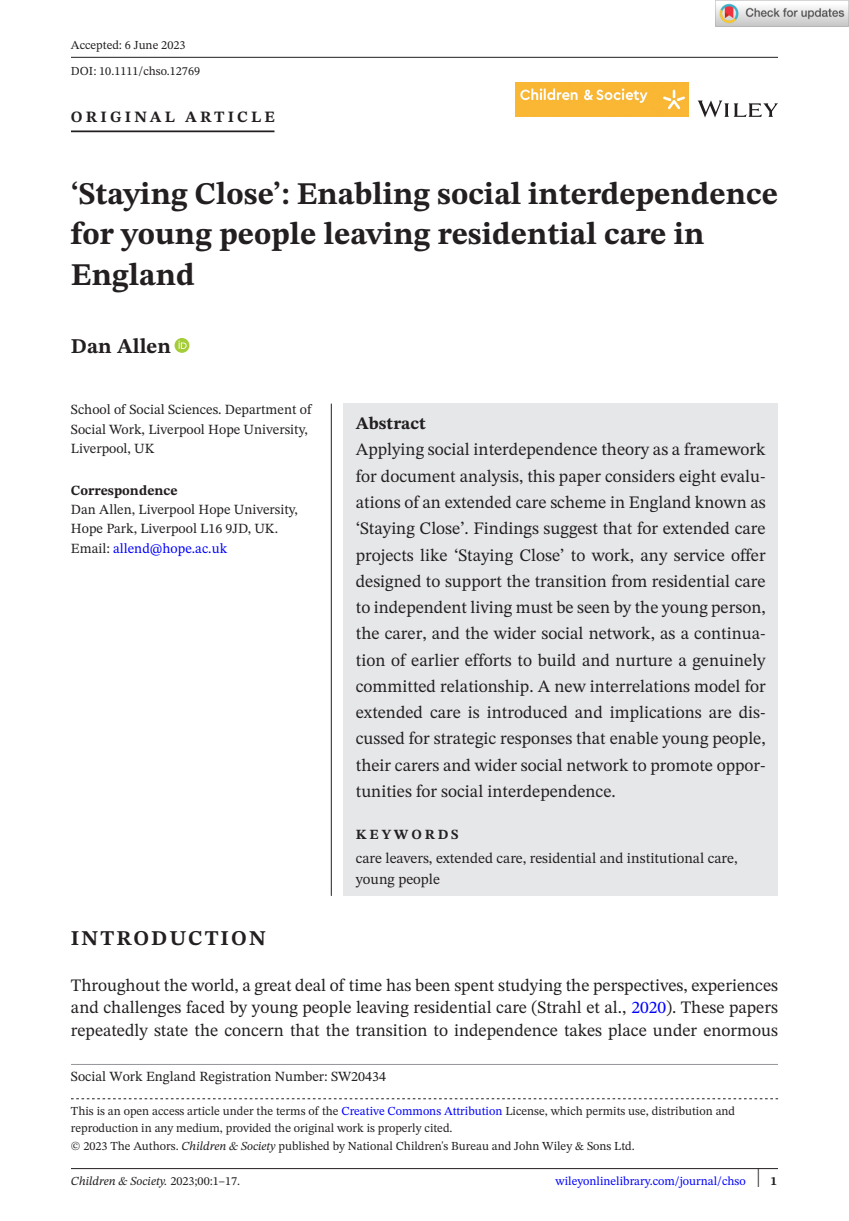
<style>
.page{position:relative;width:849px;height:1221px;background:#fff}
.page>*{position:absolute;margin:0;border:0;box-sizing:border-box;transform-origin:0 0}
.t1{font:700 31.5px/40.2px "STIX Two Text";color:#231f20}
.t2{font:700 21px "STIX Two Text";letter-spacing:.1em;color:#231f20}
.t3{font:700 21px "STIX Two Text";color:#231f20}
.t4{font:17.5px/26.2px "STIX Two Text";color:#231f20;text-align:justify}
.t5{font:700 17.5px "STIX Two Text";color:#231f20}
.t6{font:700 15.75px "STIX Two Text";letter-spacing:.2em;color:#231f20}
.t7{font:14.88px/20.1px "STIX Two Text";color:#231f20}
.t8{font:14px/19.2px "STIX Two Text";color:#231f20}
.t9{font:700 14px "STIX Two Text";color:#231f20}
.t10{font:700 14px "STIX Two Text";letter-spacing:.2em;color:#231f20}
.t11{font:12.25px/17.5px "STIX Two Text";color:#231f20}
.t12{font:12.25px "STIX Two Text";color:#00f}
.t13{font:italic 12.25px "STIX Two Text";color:#231f20}
.s1{color:#00f}
.s2{font-style:italic}
.s3{font-style:normal}
.s4{font-size:25.72px;color:#231f20}
.s5{font-weight:700;color:#231f20}
</style>
<div class="page">
<hr style="left:71px;top:1168px;width:706px;height:1px;background:#231f20">
<svg style="left:697px;top:100px;width:80px;height:17px"></svg>
<img style="left:515px;top:82px;width:173px;height:35px">
<hr style="left:71px;top:130px;width:203px;height:2px;background:#231f20">
<svg style="left:174px;top:338px;width:15px;height:15px"></svg>
<svg style="left:178px;top:340px;width:8px;height:9px"></svg>
<hr style="left:71px;top:57px;width:706px;height:1px;background:#231f20">
<svg style="left:71px;top:1098px;width:706px;height:1px"></svg>
<hr style="left:71px;top:1063px;width:706px;height:1px;background:#939598">
<div style="left:343px;top:403px;width:434px;height:492px;background:#e6e7e9"></div>
<hr style="left:331px;top:403px;width:1px;height:492px;background:#231f20">
<img style="left:715px;top:0;width:133px;height:26px">
<p class="t11" style="left:71px;top:32px;width:131px;line-height:25.6px">Accepted: 6 June 2023<br>DOI: 10.1111/chso.12769</p>
<p class="t6" style="left:71px;top:105px;width:205px">ORIGINAL ARTICLE</p>
<h1 class="t1" style="left:71px;top:174px;width:708px">‘Staying Close’: Enabling social interdependence for young people leaving residential care in<br>England</h1>
<p class="t3" style="left:71px;top:331px;width:101px">Dan Allen</p>
<p class="t8" style="left:71px;top:400px;width:242px">School of Social Sciences. Department of<br>Social Work, Liverpool Hope University,<br>Liverpool, UK</p>
<p class="t9" style="left:71px;top:480px;width:108px">Correspondence</p>
<p class="t8" style="left:71px;top:499px;width:228px">Dan Allen, Liverpool Hope University,<br>Hope Park, Liverpool L16 9JD, UK.<br>Email: <span class="s1">allend@hope.ac.uk</span></p>
<p class="t5" style="left:356px;top:411px;width:71px">Abstract</p>
<p class="t4" style="left:356px;top:436px;width:411px">Applying social interdependence theory as a framework for document analysis, this paper considers eight evalu&shy;ations of an extended care scheme in England known as ‘Staying Close’. Findings suggest that for extended care projects like ‘Staying Close’ to work, any service offer designed to support the transition from residential care to independent living must be seen by the young person, the carer, and the wider social network, as a continua&shy;tion of earlier efforts to build and nurture a genuinely committed relationship. A new interrelations model for extended care is introduced and implications are dis&shy;cussed for strategic responses that enable young people, their carers and wider social network to promote oppor&shy;tunities for social interdependence.</p>
<p class="t10" style="left:356px;top:824px;width:104px">KEYWORDS</p>
<p class="t7" style="left:356px;top:848px;width:383px">care leavers, extended care, residential and institutional care, young people</p>
<p class="t2" style="left:71px;top:923px;width:196px">INTRODUCTION</p>
<p class="t4" style="left:71px;top:973px;width:708px;line-height:22.8px">Throughout the world, a great deal of time has been spent studying the perspectives, experiences and challenges faced by young people leaving residential care (Strahl et al., <span class="s1">2020</span>). These papers repeatedly state the concern that the transition to independence takes place under enormous</p>
<p class="t8" style="left:71px;top:1066px;width:316px">Social Work England Registration Number: SW20434</p>
<p class="t11" style="left:71px;top:1101px;width:665px">This is an open access article under the terms of the <span class="s1">Creative Commons Attribution</span> License, which permits use, distribution and reproduction in any medium, provided the original work is properly cited.<br>© 2023 The Authors. <span class="s2">Children &amp; Society</span> published by National Children's Bureau and John Wiley &amp; Sons Ltd.</p>
<p class="t13" style="left:71px;top:1171px;width:170px">Children &amp; Society. <span class="s3">2023;00:1–17.</span></p>
<p class="t12" style="left:555px;top:1171px;width:223px">wileyonlinelibrary.com/journal/chso <span class="s4">|</span> <span class="s5">1</span></p>
</div>
